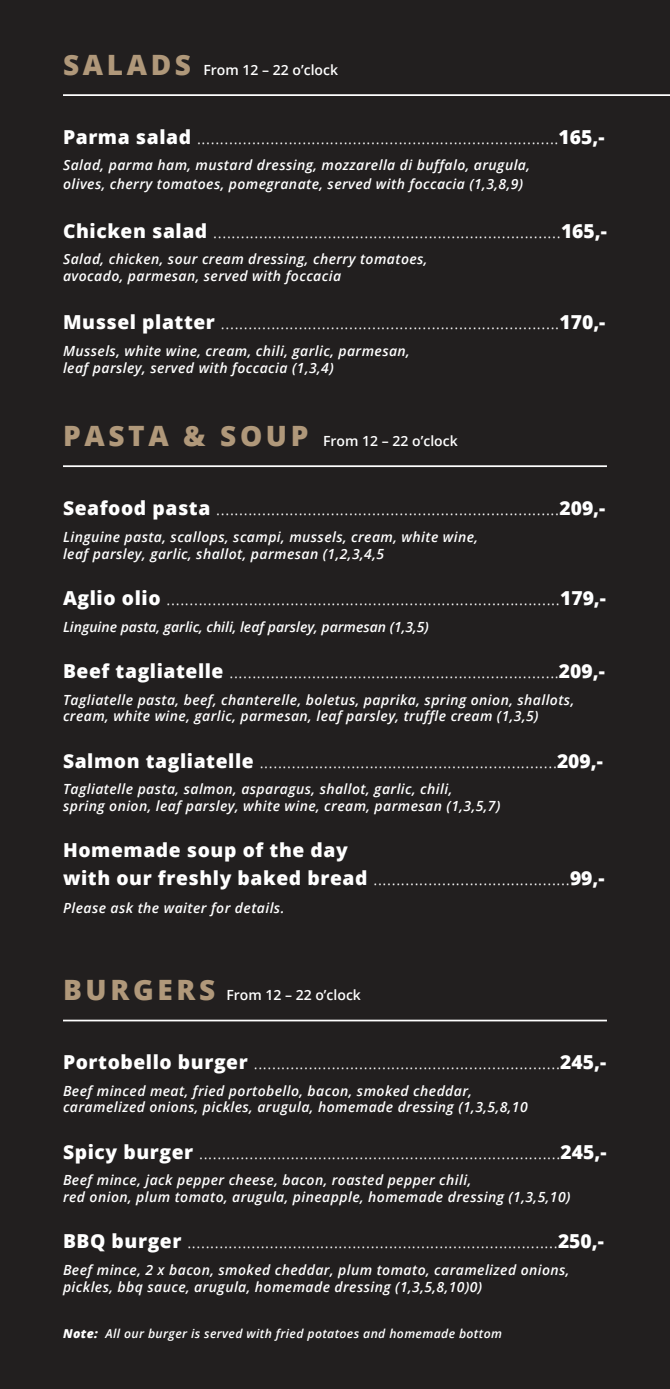
<style>
.page{position:relative;width:670px;height:1389px;background:#221f1f}
.page>*{position:absolute;margin:0;border:0;box-sizing:border-box;transform-origin:0 0}
.t1{font:800 28px "Open Sans";letter-spacing:.13em;color:#b0987a}
.t2{font:300 19.25px "Open Sans";color:#fff}
.t3{font:800 19.25px/28px "Open Sans";letter-spacing:.03em;color:#fff}
.t4{font:italic 600 14px/16.8px "Open Sans";letter-spacing:.03em;color:#fff}
.t5{font:italic 600 14px "Open Sans";color:#fff}
.t6{font:600 14px "Open Sans";color:#fff}
.t7{font:italic 600 12.25px "Open Sans";letter-spacing:.03em;color:#fff}
.s1{font-weight:800}
.s2{font-weight:300}
</style>
<div class="page">
<hr style="left:63px;top:94px;width:607px;height:2px;background:#fff">
<hr style="left:63px;top:465px;width:544px;height:2px;background:#fff">
<hr style="left:63px;top:1020px;width:544px;height:1px;background:#fff">
<h1 class="t1" style="left:63px;top:53px;width:130px">SALADS</h1>
<p class="t6" style="left:203px;top:64px;width:136px">From 12 – 22 o’clock</p>
<h2 class="t2" style="left:63px;top:126px;width:543px"><span class="s1">Parma salad</span> ...............................................................................<span class="s1">165,-</span></h2>
<p class="t4" style="left:63px;top:157px;width:468px;line-height:18.9px">Salad, parma ham, mustard dressing, mozzarella di buffalo, arugula, olives, cherry tomatoes, pomegranate, served with foccacia (1,3,8,9)</p>
<h2 class="t2" style="left:63px;top:220px;width:545px"><span class="s1">Chicken salad</span> ............................................................................<span class="s1">165,-</span></h2>
<p class="t4" style="left:63px;top:252px;width:366px">Salad, chicken, sour cream dressing, cherry tomatoes, avocado, parmesan, served with foccacia</p>
<h2 class="t2" style="left:63px;top:312px;width:544px"><span class="s1">Mussel platter</span> ..........................................................................<span class="s1">170,-</span></h2>
<p class="t4" style="left:63px;top:344px;width:348px">Mussels, white wine, cream, chili, garlic, parmesan, leaf parsley, served with foccacia (1,3,4)</p>
<h1 class="t1" style="left:63px;top:424px;width:247px">PASTA &amp; SOUP</h1>
<p class="t6" style="left:323px;top:435px;width:136px">From 12 – 22 o’clock</p>
<h2 class="t2" style="left:63px;top:497px;width:544px"><span class="s1">Seafood pasta</span> ...........................................................................<span class="s1">209,-</span></h2>
<p class="t4" style="left:63px;top:530px;width:416px">Linguine pasta, scallops, scampi, mussels, cream, white wine, leaf parsley, garlic, shallot, parmesan (1,2,3,4,5</p>
<h2 class="t2" style="left:63px;top:587px;width:544px"><span class="s1">Aglio olio</span> ......................................................................................<span class="s1">179,-</span></h2>
<p class="t5" style="left:63px;top:621px;width:367px">Linguine pasta, garlic, chili, leaf parsley, parmesan (1,3,5)</p>
<h2 class="t2" style="left:63px;top:660px;width:543px"><span class="s1">Beef tagliatelle</span> ........................................................................<span class="s1">209,-</span></h2>
<p class="t4" style="left:63px;top:693px;width:513px">Tagliatelle pasta, beef, chanterelle, boletus, paprika, spring onion, shallots, cream, white wine, garlic, parmesan, leaf parsley, truffle cream (1,3,5)</p>
<h2 class="t2" style="left:63px;top:750px;width:541px"><span class="s1">Salmon tagliatelle</span> .................................................................<span class="s1">209,-</span></h2>
<p class="t4" style="left:63px;top:782px;width:439px">Tagliatelle pasta, salmon, asparagus, shallot, garlic, chili,<br>spring onion, leaf parsley, white wine, cream, parmesan (1,3,5,7)</p>
<h2 class="t3" style="left:63px;top:838px;width:543px">Homemade soup of the day<br>with our freshly baked bread <span class="s2">...........................................</span>99,-</h2>
<p class="t4" style="left:63px;top:901px;width:223px">Please ask the waiter for details.</p>
<h1 class="t1" style="left:63px;top:978px;width:154px">BURGERS</h1>
<p class="t6" style="left:226px;top:990px;width:136px">From 12 – 22 o’clock</p>
<h2 class="t2" style="left:63px;top:1051px;width:544px"><span class="s1">Portobello burger</span> ...................................................................<span class="s1">245,-</span></h2>
<p class="t4" style="left:63px;top:1084px;width:466px">Beef minced meat, fried portobello, bacon, smoked cheddar, caramelized onions, pickles, arugula, homemade dressing (1,3,5,8,10</p>
<h2 class="t2" style="left:63px;top:1141px;width:545px"><span class="s1">Spicy burger</span> ...............................................................................<span class="s1">245,-</span></h2>
<p class="t4" style="left:63px;top:1173px;width:509px">Beef mince, jack pepper cheese, bacon, roasted pepper chili,<br>red onion, plum tomato, arugula, pineapple, homemade dressing (1,3,5,10)</p>
<h2 class="t2" style="left:63px;top:1230px;width:542px"><span class="s1">BBQ burger</span> .................................................................................<span class="s1">250,-</span></h2>
<p class="t4" style="left:63px;top:1263px;width:508px">Beef mince, 2 x bacon, smoked cheddar, plum tomato, caramelized onions, pickles, bbq sauce, arugula, homemade dressing (1,3,5,8,10)0)</p>
<p class="t7" style="left:63px;top:1329px;width:440px"><span class="s1">Note:</span> All our burger is served with fried potatoes and homemade bottom</p>
</div>
